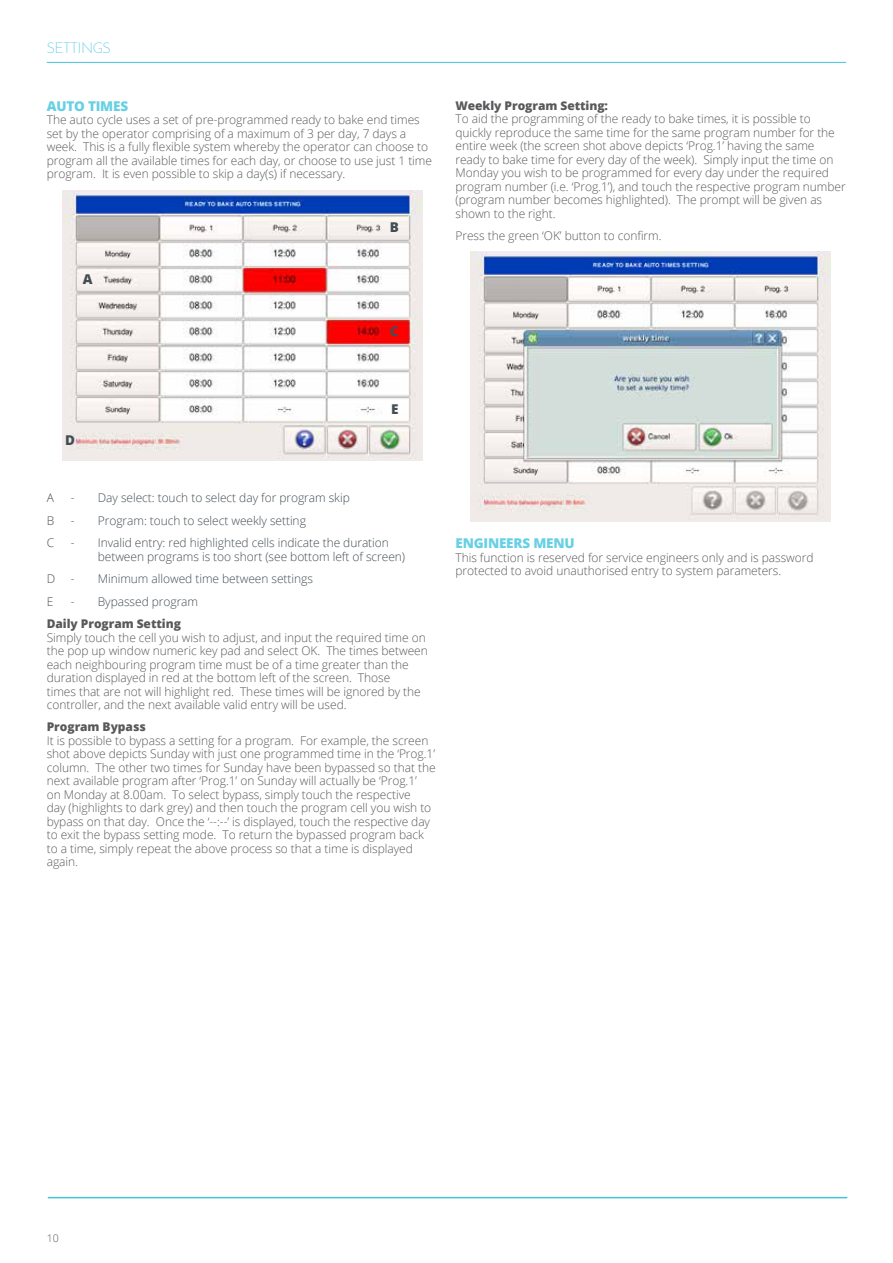
<style>
.page{position:relative;width:893px;height:1263px;background:#fff}
.page>*{position:absolute;margin:0;border:0;box-sizing:border-box;transform-origin:0 0}
.t1{font:300 15px "Josefin Sans";letter-spacing:-.03em;color:#67d0e4}
.t2{font:800 13.5px "Open Sans";letter-spacing:-.015em;color:#67d0e4}
.t3{font:800 13.5px "Open Sans";color:#444d53}
.t4{font:300 12px/13.5px "Open Sans";letter-spacing:-.005em;color:#58595b}
.t5{font:300 12px/13.5px "Open Sans";letter-spacing:-.005em;color:#444d53}
.t6{font:800 12px "Open Sans";letter-spacing:-.005em;color:#58595b}
.t7{font:300 10.5px "Open Sans";color:#58595b}
</style>
<div class="page">
<hr style="left:47px;top:62px;width:799px;height:1px;background:#42c4dd">
<hr style="left:48px;top:1197px;width:799px;height:1px;background:#42c4dd">
<img style="left:62px;top:190px;width:360px;height:270px">
<img style="left:471px;top:252px;width:360px;height:270px">
<p class="t1" style="left:47px;top:39px;width:65px">SETTINGS</p>
<p class="t2" style="left:47px;top:96px;width:83px">AUTO TIMES</p>
<p class="t4" style="left:47px;top:113px;width:387px">The auto cycle uses a set of pre-programmed ready to bake end times set by the operator comprising of a maximum of 3 per day, 7 days a week. This is a fully flexible system whereby the operator can choose to program all the available times for each day, or choose to use just 1 time program. It is even possible to skip a day(s) if necessary.</p>
<p class="t3" style="left:83px;top:269px;width:11px">A</p>
<p class="t3" style="left:390px;top:217px;width:11px">B</p>
<p class="t3" style="left:390px;top:321px;width:10px">C</p>
<p class="t6" style="left:455px;top:96px;width:154px">Weekly Program Setting:</p>
<p class="t4" style="left:455px;top:112px;width:392px">To aid the programming of the ready to bake times, it is possible to quickly reproduce the same time for the same program number for the entire week (the screen shot above depicts ‘Prog.1’ having the same ready to bake time for every day of the week). Simply input the time on Monday you wish to be programmed for every day under the required program number (i.e. ‘Prog.1’), and touch the respective program number (program number becomes highlighted). The prompt will be given as shown to the right.</p>
<p class="t4" style="left:455px;top:229px;width:208px">Press the green ‘OK’ button to confirm.</p>
<p class="t3" style="left:65px;top:430px;width:11px">D</p>
<p class="t3" style="left:391px;top:398px;width:9px">E</p>
<p class="t5" style="left:47px;top:491px;width:9px">A</p>
<p class="t5" style="left:71px;top:491px;width:281px">- Day select: touch to select day for program skip</p>
<p class="t5" style="left:47px;top:513px;width:9px">B</p>
<p class="t5" style="left:71px;top:513px;width:237px">- Program: touch to select weekly setting</p>
<p class="t5" style="left:47px;top:536px;width:9px">C</p>
<p class="t5" style="left:98px;top:536px;width:309px;text-indent:-27px">- Invalid entry: red highlighted cells indicate the duration between programs is too short (see bottom left of screen)</p>
<p class="t5" style="left:47px;top:572px;width:10px">D</p>
<p class="t5" style="left:71px;top:572px;width:244px">- Minimum allowed time between settings</p>
<p class="t5" style="left:47px;top:594px;width:8px">E</p>
<p class="t5" style="left:71px;top:594px;width:129px">- Bypassed program</p>
<p class="t6" style="left:47px;top:614px;width:136px">Daily Program Setting</p>
<p class="t4" style="left:47px;top:630px;width:383px">Simply touch the cell you wish to adjust, and input the required time on the pop up window numeric key pad and select OK. The times between each neighbouring program time must be of a time greater than the duration displayed in red at the bottom left of the screen. Those<br>times that are not will highlight red. These times will be ignored by the controller, and the next available valid entry will be used.</p>
<p class="t6" style="left:47px;top:718px;width:100px">Program Bypass</p>
<p class="t4" style="left:47px;top:733px;width:390px">It is possible to bypass a setting for a program. For example, the screen shot above depicts Sunday with just one programmed time in the ‘Prog.1’ column. The other two times for Sunday have been bypassed so that the next available program after ‘Prog.1’ on Sunday will actually be ‘Prog.1’<br>on Monday at 8.00am. To select bypass, simply touch the respective<br>day (highlights to dark grey) and then touch the program cell you wish to bypass on that day. Once the ‘--:--’ is displayed, touch the respective day to exit the bypass setting mode. To return the bypassed program back to a time, simply repeat the above process so that a time is displayed again.</p>
<p class="t2" style="left:455px;top:533px;width:121px">ENGINEERS MENU</p>
<p class="t4" style="left:455px;top:550px;width:360px">This function is reserved for service engineers only and is password protected to avoid unauthorised entry to system parameters.</p>
<p class="t7" style="left:47px;top:1231px;width:13px">10</p>
</div>
